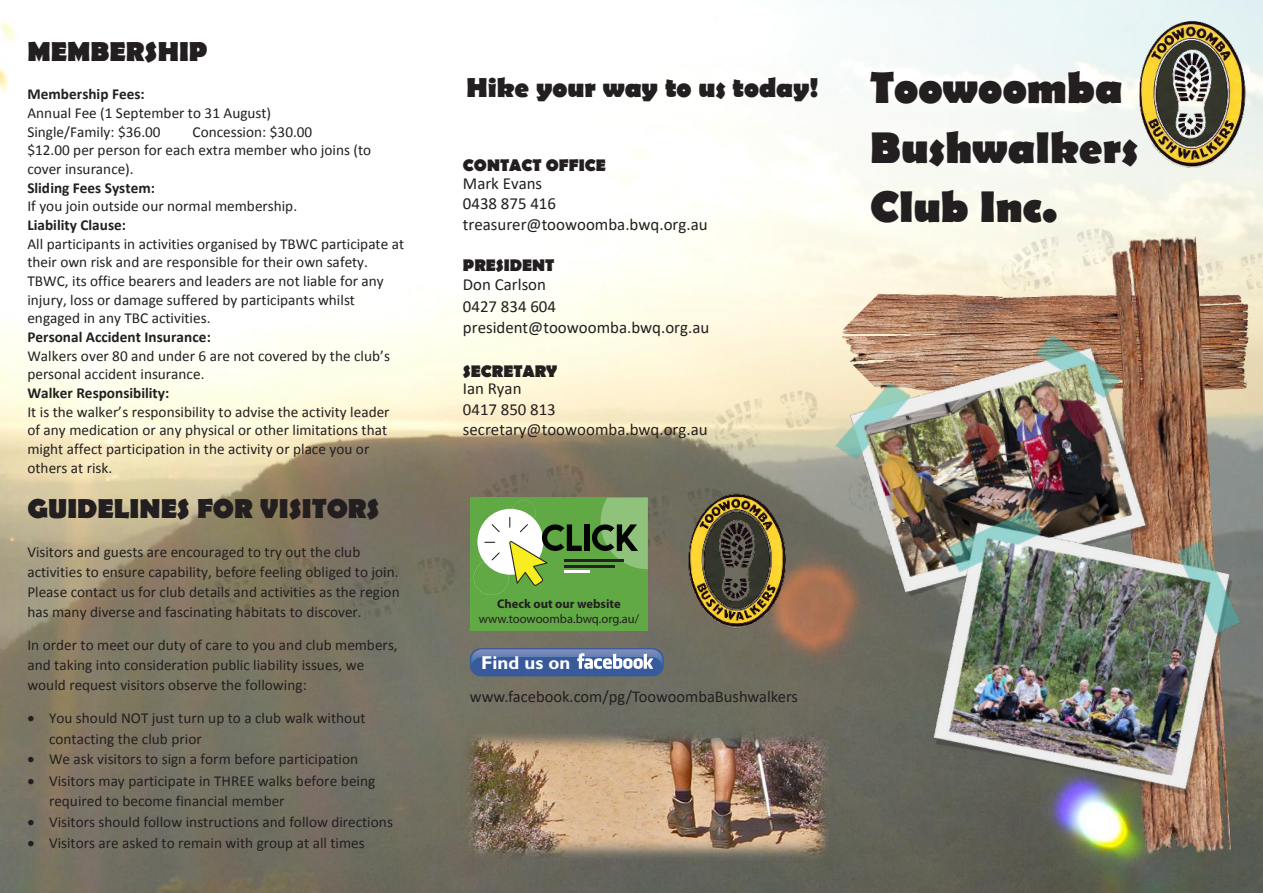
<style>
.page{position:relative;width:1263px;height:893px;background:#fff}
.page>*{position:absolute;margin:0;border:0;box-sizing:border-box;transform-origin:0 0}
.t1{font:700 44.55px/59.4px "Berlin Sans FB";color:#231f20}
.t2{font:700 27.45px "Berlin Sans FB";color:#231f20}
.t3{font:700 18.6px "Gill Sans";color:#fff}
.t4{font:16.8px/20.4px "Calibri";color:#231f20}
.t5{font:700 16.8px "Berlin Sans FB";color:#231f20}
.t6{font:16.5px "Calibri";color:#231f20}
.t7{font:15.15px/18.6px "Calibri";color:#231f20}
.t8{font:700 15.15px "Calibri";color:#231f20}
.t9{font:12.6px "Myriad Pro";color:#231f20}
.t10{font:700 12.6px "Myriad Pro";color:#231f20}
</style>
<div class="page">
<img style="left:0;top:0;width:1263px;height:893px">
<svg style="left:830px;top:287px;width:430px;height:110px;background:#d4c1a5"></svg>
<img style="left:1091px;top:219px;width:141px;height:658px">
<img style="left:196px;top:550px;width:128px;height:73px">
<img style="left:336px;top:551px;width:128px;height:73px">
<img style="left:465px;top:458px;width:128px;height:74px">
<img style="left:606px;top:481px;width:128px;height:74px">
<img style="left:699px;top:384px;width:105px;height:74px">
<img style="left:995px;top:222px;width:128px;height:73px">
<img style="left:1162px;top:249px;width:101px;height:69px">
<img style="left:804px;top:295px;width:370px;height:337px">
<img style="left:872px;top:439px;width:391px;height:411px">
<img style="left:1131px;top:20px;width:120px;height:150px">
<img style="left:681px;top:493px;width:110px;height:137px">
<img style="left:460px;top:728px;width:374px;height:134px">
<div style="left:470px;top:648px;width:194px;height:28px;background:#395a9a;border-radius:11px"></div>
<svg style="left:471px;top:649px;width:191px;height:20px"></svg>
<div style="left:470px;top:497px;width:178px;height:134px;background:#60a944"></div>
<div style="left:584px;top:524px;width:5px;height:27px;background:#040503"></div>
<svg style="left:592px;top:498px;width:56px;height:71px"></svg>
<hr style="left:564px;top:560px;width:60px;height:2px;background:#252223">
<hr style="left:564px;top:565px;width:51px;height:2px;background:#252223">
<hr style="left:564px;top:570px;width:25px;height:2px;background:#fff">
<svg style="left:474px;top:500px;width:108px;height:95px"></svg>
<h2 class="t2" style="left:27px;top:36px;width:182px">MEMBERSHIP</h2>
<p class="t8" style="left:27px;top:84px;width:119px">Membership Fees:</p>
<p class="t7" style="left:27px;top:103px;width:245px">Annual Fee (1 September to 31 August)<br>Single/Family: $36.00</p>
<p class="t7" style="left:27px;top:122px;width:345px;text-indent:165px">Concession: $30.00<br>$12.00 per person for each extra member who joins (to cover insurance).</p>
<p class="t8" style="left:27px;top:177px;width:129px">Sliding Fees System:</p>
<p class="t7" style="left:27px;top:197px;width:272px">If you join outside our normal membership.</p>
<p class="t8" style="left:27px;top:214px;width:100px">Liability Clause:</p>
<p class="t7" style="left:27px;top:234px;width:378px">All participants in activities organised by TBWC participate at their own risk and are responsible for their own safety.<br>TBWC, its office bearers and leaders are not liable for any injury, loss or damage suffered by participants whilst engaged in any TBC activities.</p>
<p class="t8" style="left:27px;top:326px;width:185px">Personal Accident Insurance:</p>
<p class="t7" style="left:27px;top:346px;width:364px">Walkers over 80 and under 6 are not covered by the club’s personal accident insurance.</p>
<p class="t8" style="left:27px;top:382px;width:143px">Walker Responsibility:</p>
<p class="t7" style="left:27px;top:402px;width:364px">It is the walker’s responsibility to advise the activity leader of any medication or any physical or other limitations that might affect participation in the activity or place you or others at risk.</p>
<h2 class="t2" style="left:27px;top:493px;width:354px">GUIDELINES FOR VISITORS</h2>
<p class="t7" style="left:27px;top:542px;width:374px;line-height:20.1px">Visitors and guests are encouraged to try out the club activities to ensure capability, before feeling obliged to join.<br>Please contact us for club details and activities as the region has many diverse and fascinating habitats to discover.</p>
<p class="t7" style="left:27px;top:634px;width:372px;line-height:20.1px">In order to meet our duty of care to you and club members, and taking into consideration public liability issues, we would request visitors observe the following:</p>
<p class="t7" style="left:49px;top:708px;width:318px;line-height:20.1px;text-indent:-22px">• You should NOT just turn up to a club walk without contacting the club prior</p>
<p class="t7" style="left:27px;top:750px;width:332px">• We ask visitors to sign a form before participation</p>
<p class="t7" style="left:49px;top:770px;width:328px;line-height:20px;text-indent:-22px">• Visitors may participate in THREE walks before being required to become financial member</p>
<p class="t7" style="left:27px;top:812px;width:367px">• Visitors should follow instructions and follow directions</p>
<p class="t7" style="left:27px;top:833px;width:339px">• Visitors are asked to remain with group at all times</p>
<h2 class="t2" style="left:467px;top:72px;width:353px">Hike your way to us today!</h2>
<p class="t5" style="left:463px;top:156px;width:144px">CONTACT OFFICE</p>
<p class="t4" style="left:463px;top:173px;width:246px">Mark Evans<br>0438 875 416 treasurer@toowoomba.bwq.org.au</p>
<p class="t5" style="left:463px;top:255px;width:93px">PRESIDENT</p>
<p class="t4" style="left:463px;top:274px;width:248px;line-height:21.3px">Don Carlson<br>0427 834 604 president@toowoomba.bwq.org.au</p>
<p class="t5" style="left:463px;top:361px;width:96px">SECRETARY</p>
<p class="t4" style="left:463px;top:378px;width:246px">Ian Ryan<br>0417 850 813 secretary@toowoomba.bwq.org.au</p>
<h1 class="t1" style="left:870px;top:61px;width:270px">Toowoomba<br>Bushwalkers<br>Club Inc.</h1>
<p class="t10" style="left:497px;top:596px;width:125px">Check out our website</p>
<p class="t9" style="left:479px;top:611px;width:162px">www.toowoomba.bwq.org.au/</p>
<p class="t3" style="left:481px;top:651px;width:91px">Find us on</p>
<p class="t6" style="left:470px;top:685px;width:330px">www.facebook.com/pg/ToowoombaBushwalkers</p>
</div>
